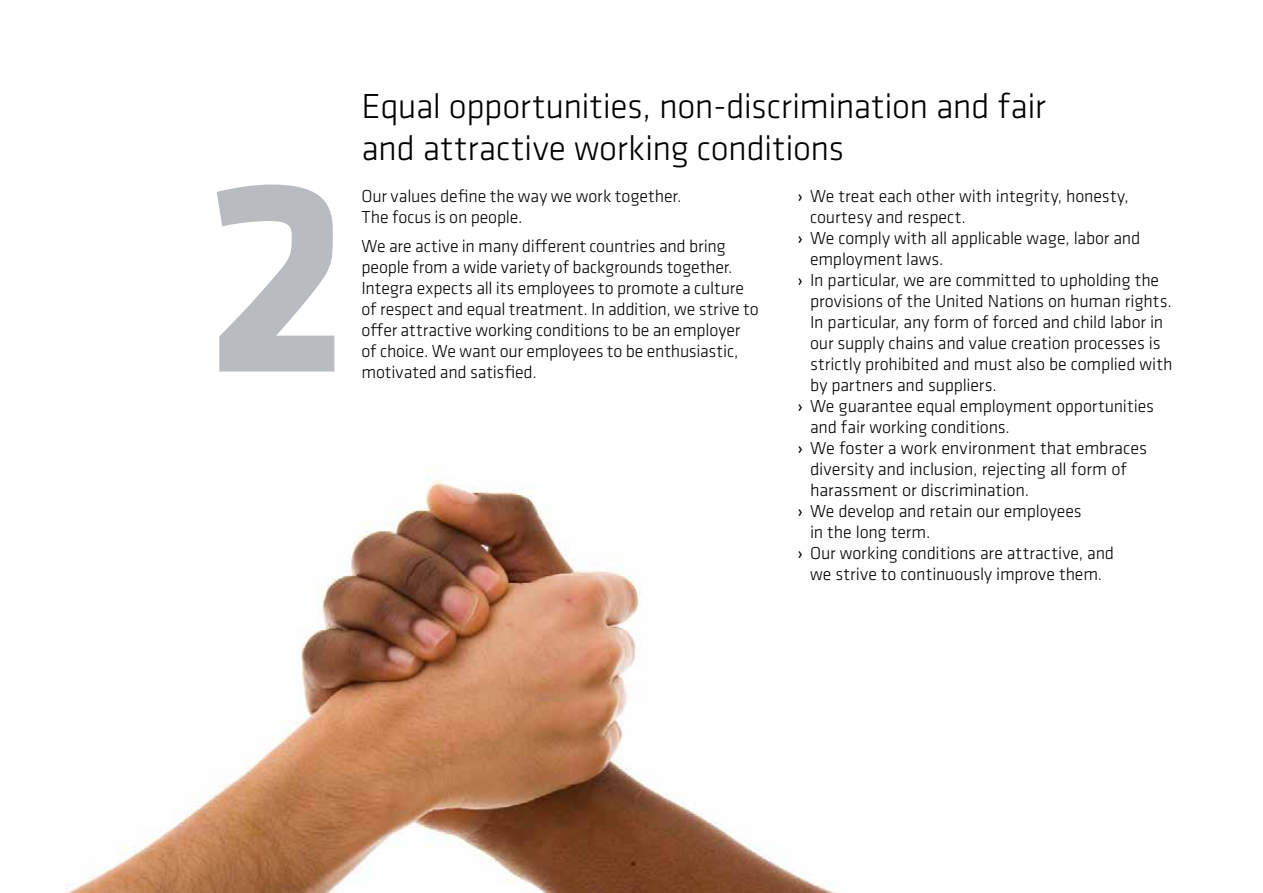
<style>
.page{position:relative;width:1263px;height:893px;background:#fff}
.page>*{position:absolute;margin:0;border:0;box-sizing:border-box;transform-origin:0 0}
.t1{font:700 285px "Klavika Basic";color:#b8bbc0}
.t2{font:300 36px/42px "Klavika";letter-spacing:-.015em;color:#000}
.t3{font:300 18px/21px "Klavika";letter-spacing:-.01em;color:#000}
.s1{font-weight:400}
</style>
<div class="page">
<img style="left:66px;top:477px;width:770px;height:416px">
<h1 class="t1" style="left:205px;top:71px;width:145px">2</h1>
<h2 class="t2" style="left:361px;top:85px;width:686px">Equal opportunities, non-discrimination and fair and attractive working conditions</h2>
<p class="t3" style="left:361px;top:186px;width:322px">Our values define the way we work together.<br>The focus is on people.</p>
<p class="t3" style="left:361px;top:236px;width:399px">We are active in many different countries and bring people from a wide variety of backgrounds together.<br>Integra expects all its employees to promote a culture of respect and equal treatment. In addition, we strive to offer attractive working conditions to be an employer of choice. We want our employees to be enthusiastic, motivated and satisfied.</p>
<p class="t3" style="left:797px;top:186px;width:333px"><span class="s1">›</span> We treat each other with integrity, honesty,</p>
<p class="t3" style="left:810px;top:207px;width:157px">courtesy and respect.</p>
<p class="t3" style="left:797px;top:228px;width:345px"><span class="s1">›</span> We comply with all applicable wage, labor and</p>
<p class="t3" style="left:810px;top:249px;width:135px">employment laws.</p>
<p class="t3" style="left:797px;top:270px;width:363px"><span class="s1">›</span> In particular, we are committed to upholding the</p>
<p class="t3" style="left:810px;top:291px;width:363px">provisions of the United Nations on human rights.</p>
<p class="t3" style="left:810px;top:312px;width:355px">In particular, any form of forced and child labor in</p>
<p class="t3" style="left:810px;top:333px;width:352px">our supply chains and value creation processes is</p>
<p class="t3" style="left:810px;top:354px;width:364px">strictly prohibited and must also be complied with</p>
<p class="t3" style="left:810px;top:375px;width:188px">by partners and suppliers.</p>
<p class="t3" style="left:797px;top:396px;width:358px"><span class="s1">›</span> We guarantee equal employment opportunities</p>
<p class="t3" style="left:810px;top:417px;width:201px">and fair working conditions.</p>
<p class="t3" style="left:797px;top:438px;width:351px"><span class="s1">›</span> We foster a work environment that embraces</p>
<p class="t3" style="left:810px;top:459px;width:318px">diversity and inclusion, rejecting all form of</p>
<p class="t3" style="left:810px;top:480px;width:220px">harassment or discrimination.</p>
<p class="t3" style="left:797px;top:501px;width:286px"><span class="s1">›</span> We develop and retain our employees</p>
<p class="t3" style="left:810px;top:522px;width:122px">in the long term.</p>
<p class="t3" style="left:797px;top:543px;width:318px"><span class="s1">›</span> Our working conditions are attractive, and</p>
<p class="t3" style="left:810px;top:564px;width:294px">we strive to continuously improve them.</p>
</div>
